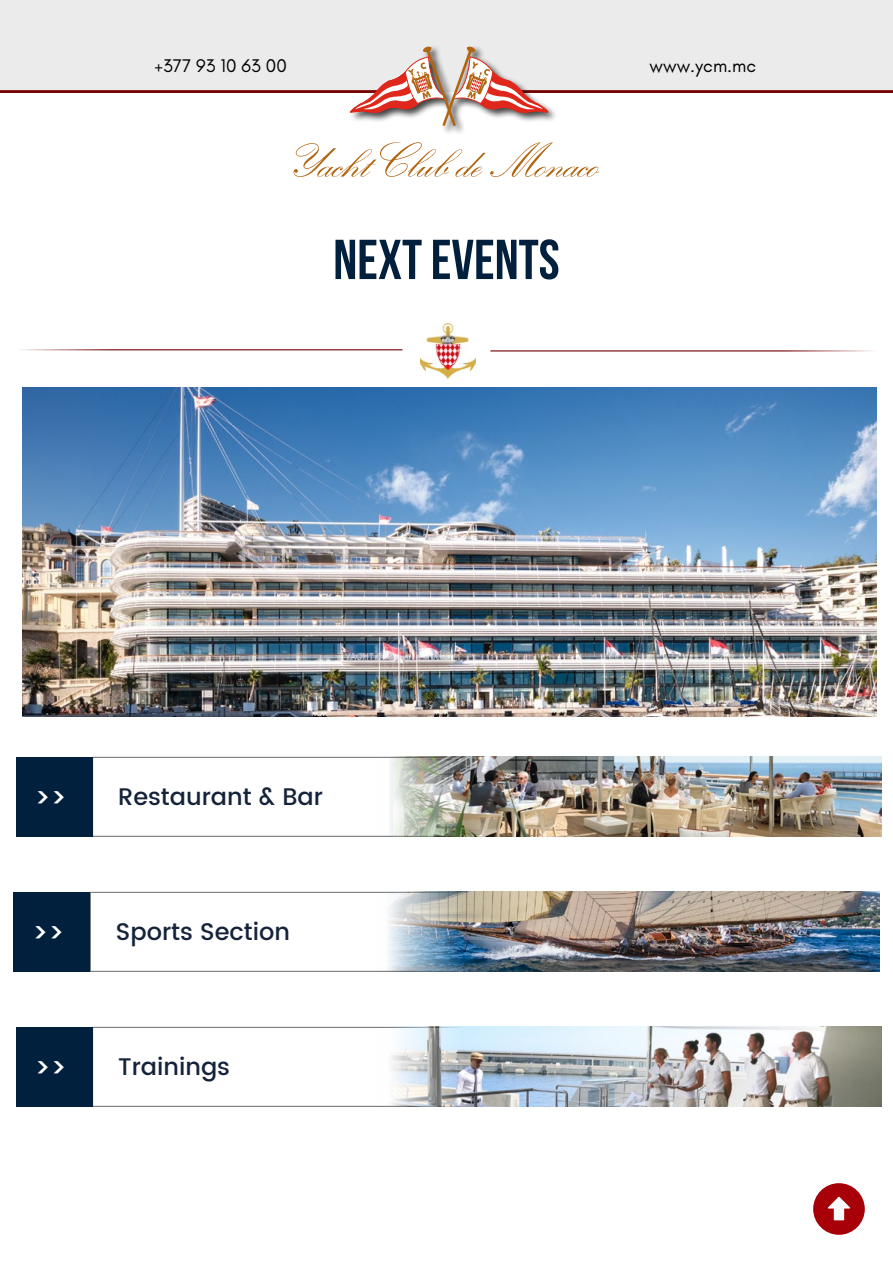
<style>
.page{position:relative;width:893px;height:1263px;background:#fff}
.page>*{position:absolute;margin:0;border:0;box-sizing:border-box;transform-origin:0 0}
.t1{font:56.1px "Bebas Neue";color:#00203d}
.t2{font:500 27px "Poppins";color:#fff}
.t3{font:500 24px "Poppins";color:#15233a}
.t4{font:18.75px "Glacial Indifference";color:#000}
</style>
<div class="page">
<div style="left:0;top:0;width:893px;height:90px;background:#ebebeb"></div>
<hr style="left:0;top:90px;width:426px;height:3px;background:#740000">
<hr style="left:474px;top:90px;width:419px;height:3px;background:#740000">
<div style="left:349px;top:45px;width:209px;height:91px;background:#000;opacity:.75"></div>
<svg style="left:350px;top:46px;width:198px;height:80px"></svg>
<svg style="left:294px;top:142px;width:305px;height:35px"></svg>
<img style="left:420px;top:323px;width:55px;height:57px">
<hr style="left:16px;top:349px;width:386px;height:1px;background:#740000">
<hr style="left:490px;top:350px;width:387px;height:1px;background:#740000">
<div style="left:813px;top:1183px;width:52px;height:52px;background:#a80008;border-radius:50%"></div>
<svg style="left:828px;top:1197px;width:22px;height:23px"></svg>
<div style="left:90px;top:892px;width:779px;height:80px;border:1px solid #6b6b6a"></div>
<div style="left:14px;top:892px;width:76px;height:80px;background:#00203d"></div>
<img style="left:375px;top:892px;width:504px;height:80px">
<div style="left:16px;top:1027px;width:77px;height:80px;background:#00203d"></div>
<img style="left:377px;top:1027px;width:505px;height:80px">
<div style="left:16px;top:757px;width:77px;height:80px;background:#00203d"></div>
<div style="left:377px;top:757px;width:505px;height:80px;background:linear-gradient(to bottom,#fdfdfe,#f9f9f9)"></div>
<img style="left:393px;top:757px;width:489px;height:80px">
<img style="left:23px;top:388px;width:853px;height:328px">
<p class="t4" style="left:154px;top:55px;width:134px">+377 93 10 63 00</p>
<p class="t4" style="left:650px;top:55px;width:108px">www.ycm.mc</p>
<h1 class="t1" style="left:333px;top:229px;width:228px">NEXT EVENTS</h1>
<p class="t2" style="left:35px;top:778px;width:33px">&gt;&gt;</p>
<p class="t3" style="left:118px;top:778px;width:206px">Restaurant &amp; Bar</p>
<p class="t2" style="left:33px;top:913px;width:33px">&gt;&gt;</p>
<p class="t3" style="left:116px;top:913px;width:176px">Sports Section</p>
<p class="t2" style="left:35px;top:1048px;width:33px">&gt;&gt;</p>
<p class="t3" style="left:118px;top:1048px;width:113px">Trainings</p>
</div>
